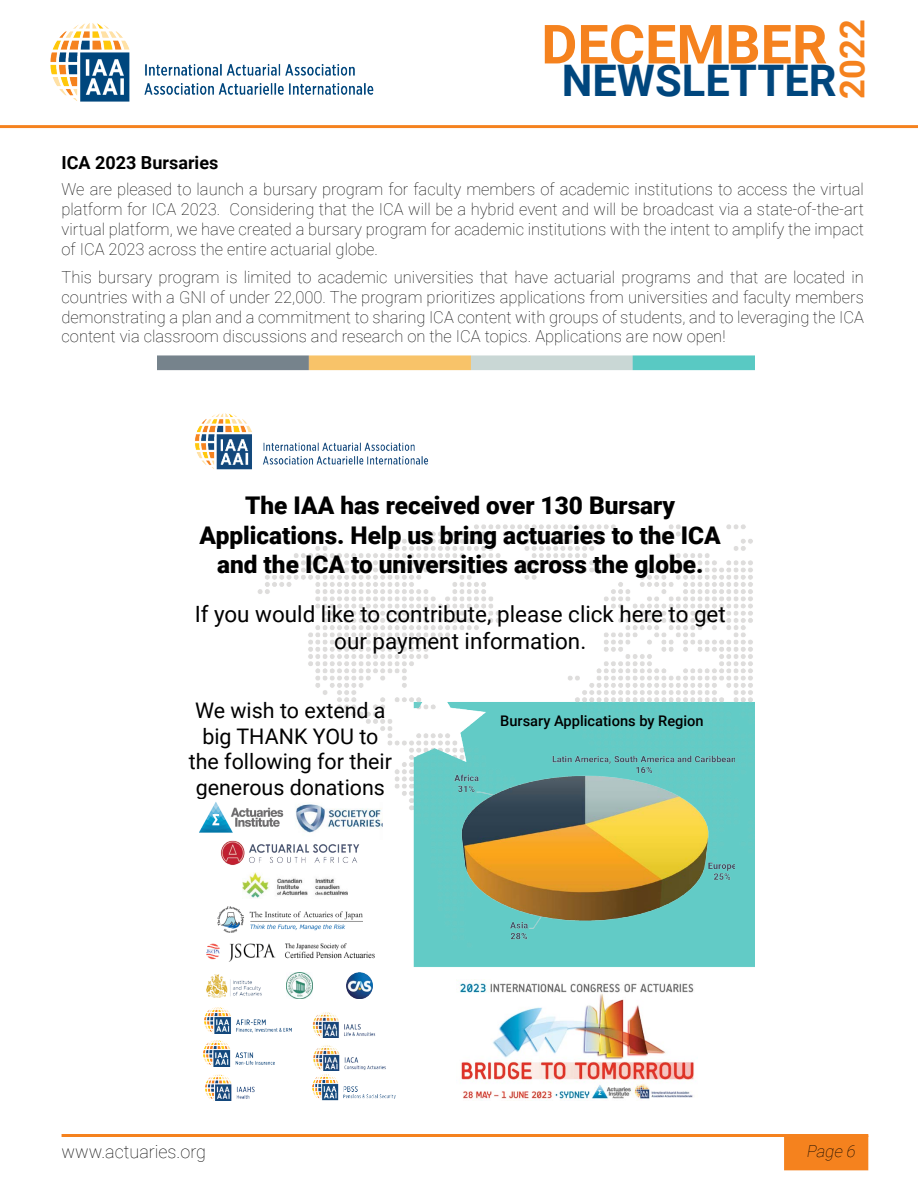
<style>
.page{position:relative;width:918px;height:1188px;background:#fff}
.page>*{position:absolute;margin:0;border:0;box-sizing:border-box;transform-origin:0 0}
.t1{font:700 54px "Roboto";color:#f5821e}
.t2{font:700 43.5px "Roboto";color:#00467d}
.t3{font:700 34.5px "Roboto";color:#f5821e}
.t4{font:900 24.3px/29.2px "Roboto";color:#000;text-align:center}
.t5{font:22.35px/26.8px "Roboto";color:#000;text-align:center}
.t6{font:21.45px/25.8px "Roboto";color:#000;text-align:center}
.t7{font:100 18px "Roboto";color:#000}
.t8{font:700 18px "Roboto";color:#000}
.t9{font:100 16.5px/19.8px "Roboto";color:#000;text-align:justify}
.t10{font:italic 100 16.5px "Roboto";color:#000}
.t11{font:500 14.7px "Roboto";color:#000}
</style>
<div class="page">
<hr style="left:62px;top:1134px;width:806px;height:3px;background:#f5821e">
<div style="left:784px;top:1136px;width:84px;height:34px;background:#f5821e"></div>
<img style="left:50px;top:23px;width:324px;height:79px">
<svg style="left:0;top:125px;width:918px;height:3px;background:#f58626"></svg>
<img style="left:158px;top:355px;width:596px;height:746px">
<img style="left:221px;top:840px;width:139px;height:26px">
<img style="left:346px;top:973px;width:26px;height:26px">
<img style="left:287px;top:973px;width:26px;height:26px">
<img style="left:243px;top:873px;width:104px;height:26px">
<img style="left:207px;top:974px;width:55px;height:23px">
<img style="left:218px;top:906px;width:145px;height:26px">
<img style="left:207px;top:944px;width:167px;height:17px">
<img style="left:204px;top:1041px;width:70px;height:26px">
<img style="left:205px;top:1008px;width:86px;height:26px">
<img style="left:205px;top:1074px;width:55px;height:26px">
<img style="left:305px;top:1044px;width:88px;height:26px">
<img style="left:308px;top:1011px;width:72px;height:26px">
<img style="left:305px;top:1074px;width:99px;height:26px">
<img style="left:177px;top:395px;width:268px;height:98px">
<img style="left:430px;top:746px;width:305px;height:206px">
<img style="left:456px;top:980px;width:242px;height:121px">
<img style="left:195px;top:800px;width:90px;height:37px">
<img style="left:289px;top:803px;width:93px;height:37px">
<h1 class="t1" style="left:541px;top:6px;width:288px">DECEMBER</h1>
<h3 class="t3" style="left:828px;top:99px;width:81px;rotate:-90deg">2022</h3>
<h2 class="t2" style="left:562px;top:50px;width:276px">NEWSLETTER</h2>
<p class="t8" style="left:62px;top:150px;width:158px">ICA 2023 Bursaries</p>
<p class="t9" style="left:62px;top:179px;width:804px">We are pleased to launch a bursary program for faculty members of academic institutions to access the virtual platform for ICA 2023. Considering that the ICA will be a hybrid event and will be broadcast via a state-of-the-art virtual platform, we have created a bursary program for academic institutions with the intent to amplify the impact of ICA 2023 across the entire actuarial globe.</p>
<p class="t9" style="left:62px;top:267px;width:804px">This bursary program is limited to academic universities that have actuarial programs and that are located in countries with a GNI of under 22,000. The program prioritizes applications from universities and faculty members demonstrating a plan and a commitment to sharing ICA content with groups of students, and to leveraging the ICA content via classroom discussions and research on the ICA topics. Applications are now open!</p>
<h3 class="t4" style="left:200px;top:490px;width:523px">The IAA has received over 130 Bursary<br>Applications. Help us bring actuaries to the ICA and the ICA to universities across the globe.</h3>
<h3 class="t5" style="left:195px;top:600px;width:533px">If you would like to contribute, please click here to get our payment information.</h3>
<h3 class="t6" style="left:189px;top:697px;width:205px">We wish to extend a big THANK YOU to the following for their generous donations</h3>
<p class="t11" style="left:500px;top:711px;width:205px">Bursary Applications by Region</p>
<p class="t7" style="left:62px;top:1139px;width:146px">www.actuaries.org</p>
<p class="t10" style="left:806px;top:1140px;width:54px">Page 6</p>
</div>
